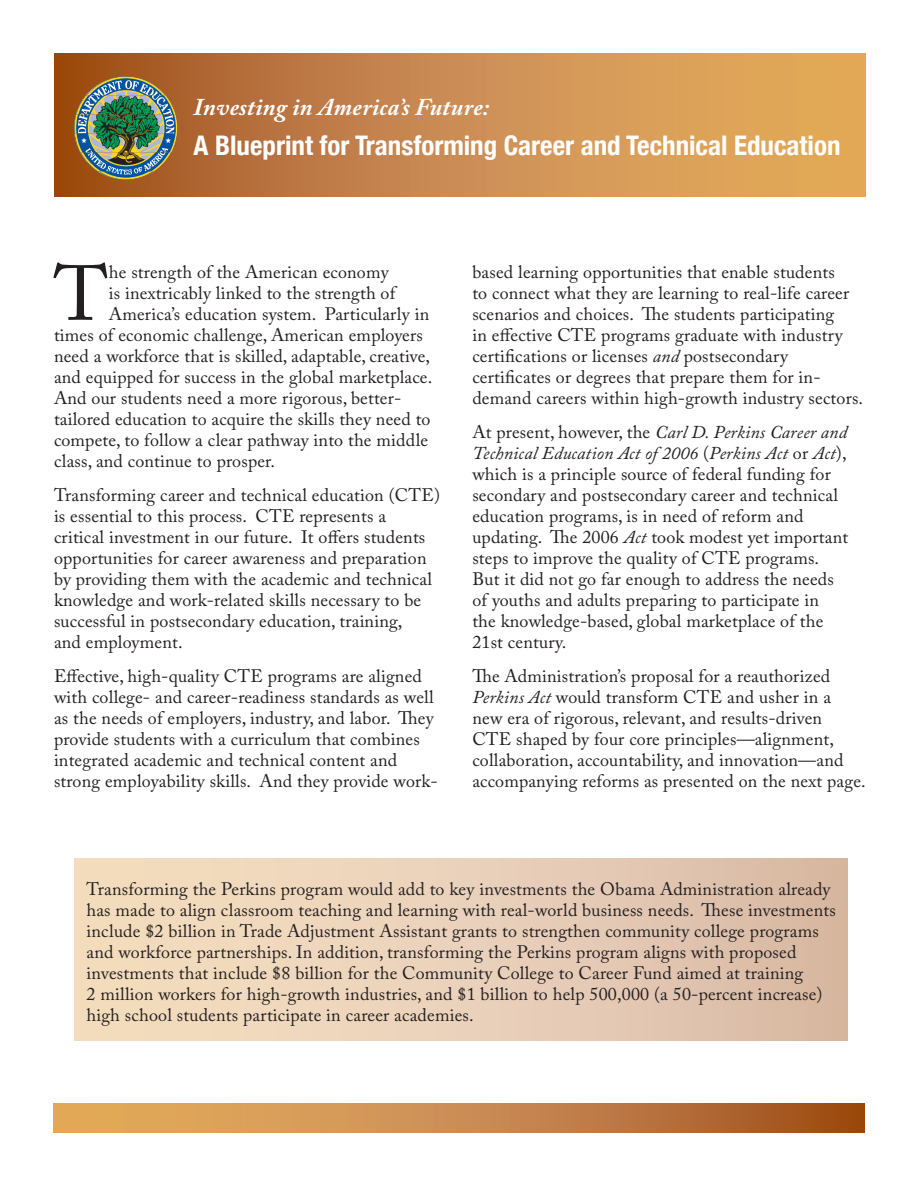
<style>
.page{position:relative;width:918px;height:1188px;background:#fff}
.page>*{position:absolute;margin:0;border:0;box-sizing:border-box;transform-origin:0 0}
.Body{font:77.1px "Adobe Caslon Pro";color:#231f20}
.Subhead{font:700 condensed 27px "Helvetica Neue";color:#fff}
.Body-2{font:italic 700 24px "Adobe Caslon Pro";letter-spacing:.01em;color:#fff}
.Body-3{font:18px/21px "Adobe Caslon Pro";letter-spacing:.01em;color:#231f20}
.s1{font-style:italic}
</style>
<div class="page">
<svg style="left:54px;top:54px;width:811px;height:142px;background:#ca8a4b"></svg>
<img style="left:86px;top:76px;width:80px;height:20px">
<img style="left:76px;top:96px;width:99px;height:19px">
<img style="left:74px;top:115px;width:103px;height:38px">
<img style="left:80px;top:153px;width:91px;height:19px">
<img style="left:98px;top:172px;width:56px;height:8px">
<svg style="left:53px;top:1104px;width:812px;height:28px;background:#c68547"></svg>
<div style="left:74px;top:858px;width:774px;height:183px;background:linear-gradient(to right,#f7e2c3,#dabba9)"></div>
<p class="Body-2" style="left:194px;top:93px;width:297px">Investing in America’s Future:</p>
<p class="Subhead" style="left:194px;top:129px;width:648px">A Blueprint for Transforming Career and Technical Education</p>
<p class="Body" style="left:54px;top:248px;width:56px">T</p>
<p class="Body-3" style="left:109px;top:261px;width:281px">he strength of the American economy</p>
<p class="Body-3" style="left:109px;top:282px;width:288px">is inextricably linked to the strength of</p>
<p class="Body-3" style="left:109px;top:303px;width:322px">America’s education system. Particularly in</p>
<p class="Body-3" style="left:54px;top:324px;width:370px">times of economic challenge, American employers</p>
<p class="Body-3" style="left:54px;top:345px;width:378px">need a workforce that is skilled, adaptable, creative,</p>
<p class="Body-3" style="left:54px;top:366px;width:380px">and equipped for success in the global marketplace.</p>
<p class="Body-3" style="left:54px;top:387px;width:349px">And our students need a more rigorous, better-</p>
<p class="Body-3" style="left:54px;top:408px;width:378px">tailored education to acquire the skills they need to</p>
<p class="Body-3" style="left:54px;top:429px;width:376px">compete, to follow a clear pathway into the middle</p>
<p class="Body-3" style="left:54px;top:450px;width:223px">class, and continue to prosper.</p>
<p class="Body-3" style="left:54px;top:484px;width:388px">Transforming career and technical education (CTE) is essential to this process. CTE represents a critical investment in our future. It offers students opportunities for career awareness and preparation by providing them with the academic and technical knowledge and work-related skills necessary to be successful in postsecondary education, training,<br>and employment.</p>
<p class="Body-3" style="left:54px;top:665px;width:385px">Effective, high-quality CTE programs are aligned with college- and career-readiness standards as well as the needs of employers, industry, and labor. They provide students with a curriculum that combines integrated academic and technical content and strong employability skills. And they provide work-</p>
<p class="Body-3" style="left:472px;top:261px;width:392px">based learning opportunities that enable students<br>to connect what they are learning to real-life career scenarios and choices. The students participating<br>in effective CTE programs graduate with industry certifications or licenses <span class="s1">and</span> postsecondary certificates or degrees that prepare them for in&shy;demand careers within high-growth industry sectors.</p>
<p class="Body-3" style="left:472px;top:421px;width:377px">At present, however, the <span class="s1">Carl D. Perkins Career and Technical Education Act of 2006</span> (<span class="s1">Perkins Act</span> or <span class="s1">Act</span>), which is a principle source of federal funding for secondary and postsecondary career and technical education programs, is in need of reform and updating. The 2006 <span class="s1">Act</span> took modest yet important steps to improve the quality of CTE programs.<br>But it did not go far enough to address the needs of youths and adults preparing to participate in<br>the knowledge-based, global marketplace of the 21st century.</p>
<p class="Body-3" style="left:472px;top:665px;width:395px">The Administration’s proposal for a reauthorized <span class="s1">Perkins Act</span> would transform CTE and usher in a new era of rigorous, relevant, and results-driven CTE shaped by four core principles—alignment, collaboration, accountability, and innovation—and accompanying reforms as presented on the next page.</p>
<p class="Body-3" style="left:87px;top:878px;width:751px">Transforming the Perkins program would add to key investments the Obama Administration already has made to align classroom teaching and learning with real-world business needs. These investments include $2 billion in Trade Adjustment Assistant grants to strengthen community college programs and workforce partnerships. In addition, transforming the Perkins program aligns with proposed investments that include $8 billion for the Community College to Career Fund aimed at training<br>2 million workers for high-growth industries, and $1 billion to help 500,000 (a 50-percent increase) high school students participate in career academies.</p>
</div>
